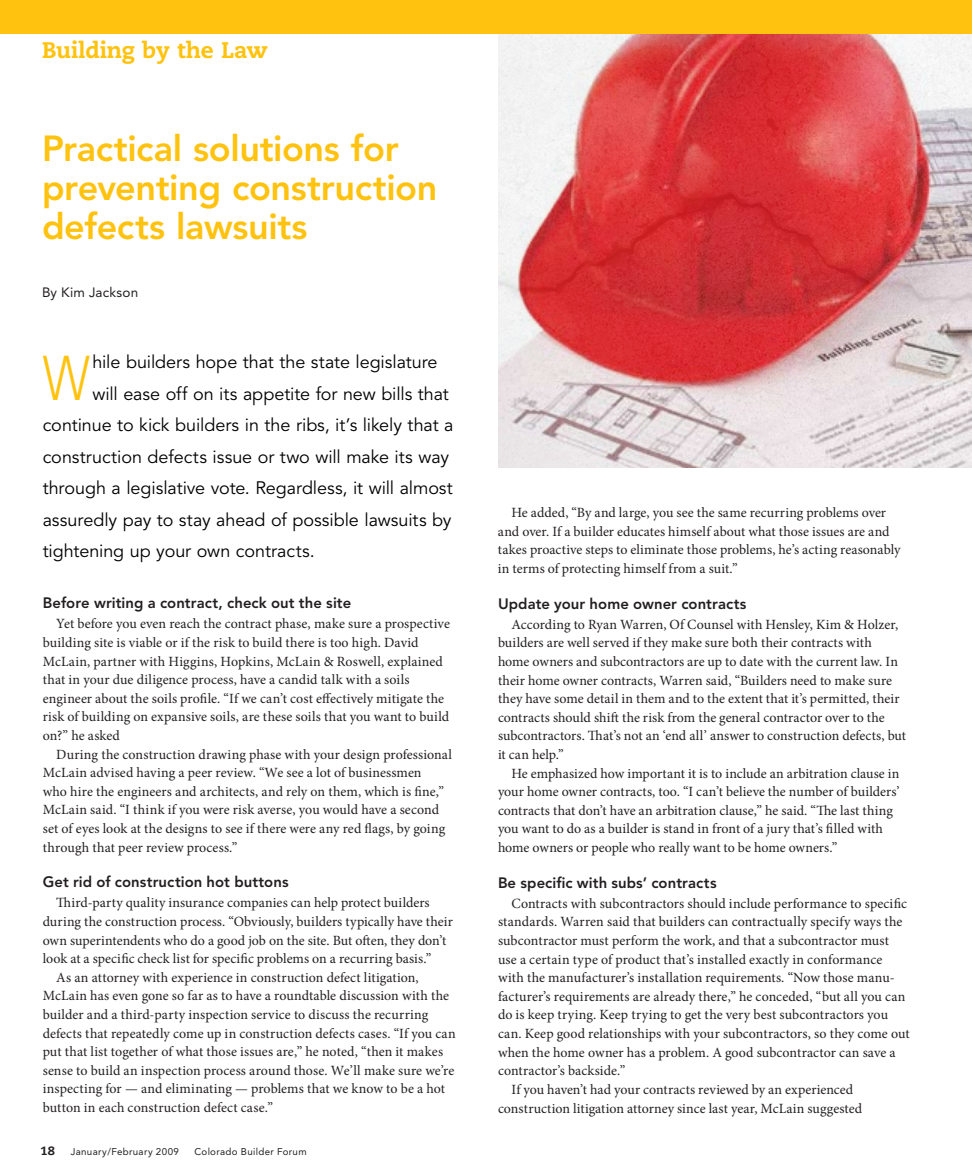
<style>
.page{position:relative;width:972px;height:1175px;background:#fff}
.page>*{position:absolute;margin:0;border:0;box-sizing:border-box;transform-origin:0 0}
.t1{font:300 62.55px "Avenir";color:#ffc20e;scale:.8 1}
.t2{font:800 36px/39px "Avenir";letter-spacing:-.01em;color:#ffc20e}
.t3{font:800 22.5px "Caecilia";letter-spacing:-.01em;color:#ffc20e}
.t4{font:18px "Avenir";letter-spacing:-.005em;color:#000002}
.t5{font:800 15px "Avenir";letter-spacing:.005em;color:#231f20}
.t6{font:14.1px/18.6px "Minion Pro";letter-spacing:.005em;color:#231f20}
.t7{font:13.5px "Avenir";letter-spacing:.01em;color:#231f20}
.t8{font:800 12px "Caecilia";color:#231f20}
.t9{font:9.75px "Avenir";letter-spacing:.035em;color:#231f20}
</style>
<div class="page">
<img style="left:498px;top:34px;width:474px;height:433px">
<div style="left:0;top:0;width:972px;height:34px;background:#ffc20e"></div>
<h3 class="t3" style="left:42px;top:36px;width:227px">Building by the Law</h3>
<h2 class="t2" style="left:42px;top:129px;width:397px">Practical solutions for preventing construction defects lawsuits</h2>
<p class="t7" style="left:42px;top:285px;width:98px">By Kim Jackson</p>
<h1 class="t1" style="left:43px;top:341px;width:60px">W</h1>
<p class="t4" style="left:92px;top:352px;width:347px">hile builders hope that the state legislature</p>
<p class="t4" style="left:92px;top:383px;width:358px">will ease off on its appetite for new bills that</p>
<p class="t4" style="left:43px;top:415px;width:412px">continue to kick builders in the ribs, it’s likely that a</p>
<p class="t4" style="left:43px;top:446px;width:408px">construction defects issue or two will make its way</p>
<p class="t4" style="left:43px;top:478px;width:412px">through a legislative vote. Regardless, it will almost</p>
<p class="t4" style="left:43px;top:509px;width:410px">assuredly pay to stay ahead of possible lawsuits by</p>
<p class="t4" style="left:43px;top:541px;width:273px">tightening up your own contracts.</p>
<p class="t5" style="left:43px;top:594px;width:310px">Before writing a contract, check out the site</p>
<p class="t6" style="left:43px;top:614px;width:409px;text-indent:13px">Yet before you even reach the contract phase, make sure a prospective building site is viable or if the risk to build there is too high. David McLain, partner with Higgins, Hopkins, McLain &amp; Roswell, explained that in your due diligence process, have a candid talk with a soils engineer about the soils profile. “If we can’t cost effectively mitigate the risk of building on expansive soils, are these soils that you want to build on?” he asked</p>
<p class="t6" style="left:43px;top:744px;width:411px;text-indent:13px">During the construction drawing phase with your design professional McLain advised having a peer review. “We see a lot of businessmen<br>who hire the engineers and architects, and rely on them, which is fine,” McLain said. “I think if you were risk averse, you would have a second set of eyes look at the designs to see if there were any red flags, by going through that peer review process.”</p>
<p class="t5" style="left:43px;top:873px;width:247px">Get rid of construction hot buttons</p>
<p class="t6" style="left:56px;top:893px;width:375px">Third-party quality insurance companies can help protect builders</p>
<p class="t6" style="left:43px;top:912px;width:412px">during the construction process. “Obviously, builders typically have their</p>
<p class="t6" style="left:43px;top:930px;width:405px">own superintendents who do a good job on the site. But often, they don’t</p>
<p class="t6" style="left:43px;top:949px;width:390px">look at a specific check list for specific problems on a recurring basis.”</p>
<p class="t6" style="left:56px;top:968px;width:364px">As an attorney with experience in construction defect litigation,</p>
<p class="t6" style="left:43px;top:986px;width:408px">McLain has even gone so far as to have a roundtable discussion with the</p>
<p class="t6" style="left:43px;top:1005px;width:387px">builder and a third-party inspection service to discuss the recurring</p>
<p class="t6" style="left:43px;top:1023px;width:415px">defects that repeatedly come up in construction defects cases. “If you can</p>
<p class="t6" style="left:43px;top:1042px;width:402px">put that list together of what those issues are,” he noted, “then it makes</p>
<p class="t6" style="left:43px;top:1061px;width:413px">sense to build an inspection process around those. We’ll make sure we’re</p>
<p class="t6" style="left:43px;top:1079px;width:404px">inspecting for — and eliminating — problems that we know to be a hot</p>
<p class="t6" style="left:43px;top:1098px;width:232px">button in each construction defect case.”</p>
<p class="t8" style="left:40px;top:1143px;width:16px">18</p>
<p class="t9" style="left:71px;top:1145px;width:110px">January/February 2009</p>
<p class="t9" style="left:194px;top:1145px;width:114px">Colorado Builder Forum</p>
<p class="t6" style="left:498px;top:503px;width:404px;text-indent:13px">He added, “By and large, you see the same recurring problems over and over. If a builder educates himself about what those issues are and takes proactive steps to eliminate those problems, he’s acting reasonably in terms of protecting himself from a suit.”</p>
<p class="t5" style="left:498px;top:594px;width:250px">Update your home owner contracts</p>
<p class="t6" style="left:498px;top:615px;width:410px;text-indent:13px">According to Ryan Warren, Of Counsel with Hensley, Kim &amp; Holzer, builders are well served if they make sure both their contracts with home owners and subcontractors are up to date with the current law. In their home owner contracts, Warren said, “Builders need to make sure they have some detail in them and to the extent that it’s permitted, their contracts should shift the risk from the general contractor over to the subcontractors. That’s not an ‘end all’ answer to construction defects, but it can help.”</p>
<p class="t6" style="left:498px;top:764px;width:403px;text-indent:13px">He emphasized how important it is to include an arbitration clause in your home owner contracts, too. “I can’t believe the number of builders’ contracts that don’t have an arbitration clause,” he said. “The last thing you want to do as a builder is stand in front of a jury that’s filled with home owners or people who really want to be home owners.”</p>
<p class="t5" style="left:498px;top:873px;width:220px">Be specific with subs’ contracts</p>
<p class="t6" style="left:512px;top:894px;width:397px">Contracts with subcontractors should include performance to specific</p>
<p class="t6" style="left:498px;top:912px;width:406px">standards. Warren said that builders can contractually specify ways the</p>
<p class="t6" style="left:498px;top:931px;width:393px">subcontractor must perform the work, and that a subcontractor must</p>
<p class="t6" style="left:498px;top:950px;width:386px">use a certain type of product that’s installed exactly in conformance</p>
<p class="t6" style="left:498px;top:968px;width:398px">with the manufacturer’s installation requirements. “Now those manu-</p>
<p class="t6" style="left:498px;top:987px;width:409px">facturer’s requirements are already there,” he conceded, “but all you can</p>
<p class="t6" style="left:498px;top:1005px;width:392px">do is keep trying. Keep trying to get the very best subcontractors you</p>
<p class="t6" style="left:498px;top:1024px;width:413px">can. Keep good relationships with your subcontractors, so they come out</p>
<p class="t6" style="left:498px;top:1043px;width:399px">when the home owner has a problem. A good subcontractor can save a</p>
<p class="t6" style="left:498px;top:1061px;width:129px">contractor’s backside.”</p>
<p class="t6" style="left:512px;top:1080px;width:343px">If you haven’t had your contracts reviewed by an experienced</p>
<p class="t6" style="left:498px;top:1098px;width:366px">construction litigation attorney since last year, McLain suggested</p>
</div>
